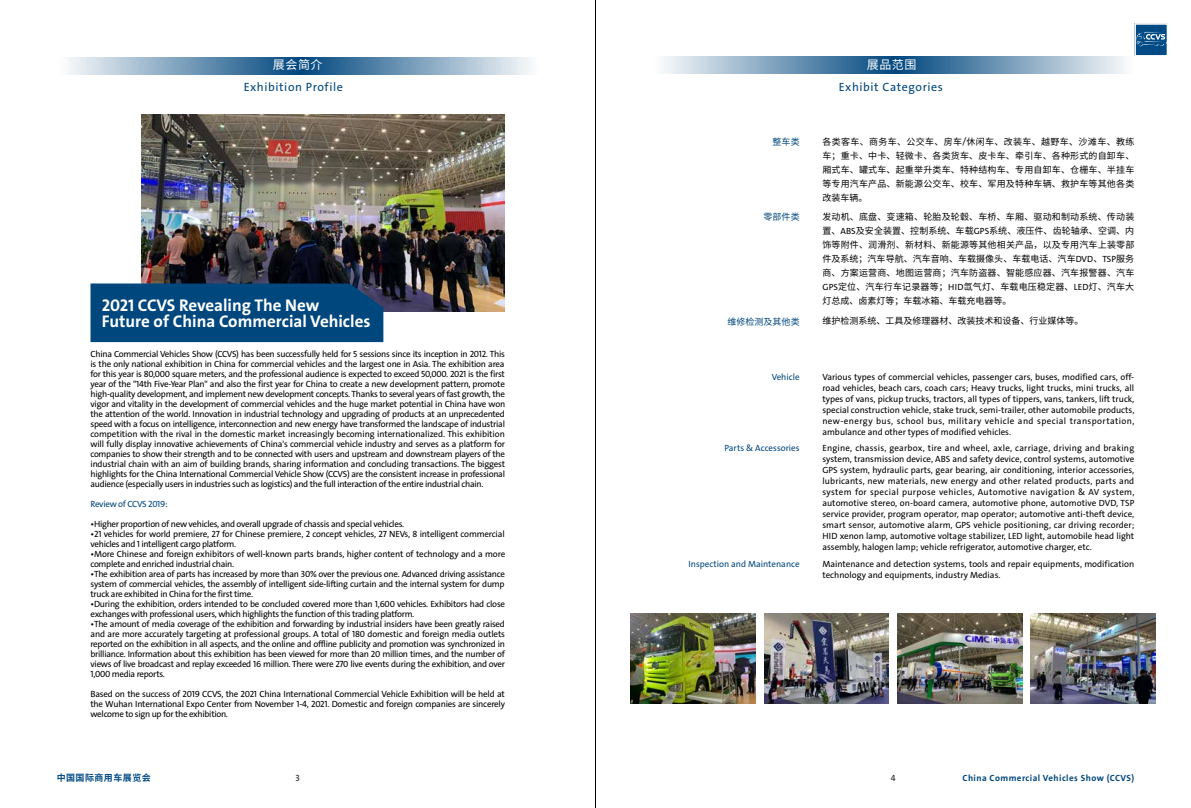
<style>
.page{position:relative;width:1191px;height:808px;background:#fff}
.page>*{position:absolute;margin:0;border:0;box-sizing:border-box;transform-origin:0 0}
.t1{font:17px/16px "The Sans LP7 Bld";color:#fff}
.t2{font:12px "The Sans LP5 Plain";letter-spacing:.05em;color:#00477e}
.t3{font:12px "Source Han Sans CN";letter-spacing:.05em;color:#fff}
.t4{font:9px/10px "The Sans LP5 Plain";letter-spacing:-.025em;color:#000;text-align:justify}
.t5{font:9px/14px "Source Han Sans CN";letter-spacing:.02em;color:#000;text-align:justify}
.t6{font:9px/11px "The Sans LP5 Plain";color:#000}
.t7{font:9px "The Sans LP5 Plain";color:#00477e}
.t8{font:9px "The Sans LP7 Bld";letter-spacing:.05em;color:#00477e}
.t9{font:9px "Source Han Sans CN";color:#000}
.t10{font:9px "The Sans LP5 Plain";letter-spacing:-.035em;color:#00477e}
.t11{font:9px "Source Han Sans CN";color:#00477e}
.t12{font:700 9px "Source Han Sans CN";letter-spacing:.05em;color:#004a85}
.t13{font:9px "The Sans LP5 Plain";color:#1f1e1d}
.s1{font-family:"The Sans LP5 Plain"}
</style>
<div class="page">
<div style="left:1134px;top:23px;width:33px;height:33px;background:#004a85"></div>
<div style="left:1134px;top:23px;width:34px;height:34px;border:2px solid #fff"></div>
<svg style="left:1136px;top:32px;width:30px;height:14px"></svg>
<hr style="left:595px;top:0;width:1px;height:808px;background:#000">
<svg style="left:69px;top:57px;width:461px;height:17px;background:#7a9ebb"></svg>
<svg style="left:664px;top:57px;width:461px;height:17px;background:#7a9ebb"></svg>
<img style="left:141px;top:115px;width:364px;height:197px">
<div style="left:90px;top:283px;width:293px;height:59px;background:#00477e"></div>
<img style="left:631px;top:613px;width:124px;height:91px">
<img style="left:764px;top:613px;width:125px;height:91px">
<img style="left:897px;top:613px;width:125px;height:91px">
<img style="left:1030px;top:613px;width:125px;height:91px">
<h2 class="t3" style="left:273px;top:58px;width:51px">展会简介</h2>
<h2 class="t3" style="left:866px;top:58px;width:51px">展品范围</h2>
<h2 class="t2" style="left:244px;top:79px;width:101px">Exhibition Profile</h2>
<h2 class="t2" style="left:839px;top:79px;width:106px">Exhibit Categories</h2>
<h1 class="t1" style="left:102px;top:297px;width:270px">2021 CCVS Revealing The New<br>Future of China Commercial Vehicles</h1>
<p class="t4" style="left:90px;top:349px;width:416px">China Commercial Vehicles Show (CCVS) has been successfully held for 5 sessions since its inception in 2012. This is the only national exhibition in China for commercial vehicles and the largest one in Asia. The exhibition area for this year is 80,000 square meters, and the professional audience is expected to exceed 50,000. 2021 is the first year of the "14th Five-Year Plan" and also the first year for China to create a new development pattern, promote high-quality development, and implement new development concepts. Thanks to several years of fast growth, the vigor and vitality in the development of commercial vehicles and the huge market potential in China have won the attention of the world. Innovation in industrial technology and upgrading of products at an unprecedented speed with a focus on intelligence, interconnection and new energy have transformed the landscape of industrial competition with the rival in the domestic market increasingly becoming internationalized. This exhibition will fully display innovative achievements of China's commercial vehicle industry and serves as a platform for companies to show their strength and to be connected with users and upstream and downstream players of the industrial chain with an aim of building brands, sharing information and concluding transactions. The biggest highlights for the China International Commercial Vehicle Show (CCVS) are the consistent increase in professional audience (especially users in industries such as logistics) and the full interaction of the entire industrial chain.</p>
<p class="t10" style="left:90px;top:498px;width:79px">Review of CCVS 2019:</p>
<p class="t4" style="left:90px;top:519px;width:315px">•Higher proportion of new vehicles, and overall upgrade of chassis and special vehicles.</p>
<p class="t4" style="left:90px;top:529px;width:416px">•21 vehicles for world premiere, 27 for Chinese premiere, 2 concept vehicles, 27 NEVs, 8 intelligent commercial vehicles and 1 intelligent cargo platform.</p>
<p class="t4" style="left:90px;top:549px;width:416px">•More Chinese and foreign exhibitors of well-known parts brands, higher content of technology and a more complete and enriched industrial chain.</p>
<p class="t4" style="left:90px;top:569px;width:416px">•The exhibition area of parts has increased by more than 30% over the previous one. Advanced driving assistance system of commercial vehicles, the assembly of intelligent side-lifting curtain and the internal system for dump truck are exhibited in China for the first time.</p>
<p class="t4" style="left:90px;top:599px;width:416px">•During the exhibition, orders intended to be concluded covered more than 1,600 vehicles. Exhibitors had close exchanges with professional users, which highlights the function of this trading platform.</p>
<p class="t4" style="left:90px;top:619px;width:416px">•The amount of media coverage of the exhibition and forwarding by industrial insiders have been greatly raised and are more accurately targeting at professional groups. A total of 180 domestic and foreign media outlets reported on the exhibition in all aspects, and the online and offline publicity and promotion was synchronized in brilliance. Information about this exhibition has been viewed for more than 20 million times, and the number of views of live broadcast and replay exceeded 16 million. There were 270 live events during the exhibition, and over 1,000 media reports.</p>
<p class="t4" style="left:90px;top:689px;width:416px">Based on the success of 2019 CCVS, the 2021 China International Commercial Vehicle Exhibition will be held at the Wuhan International Expo Center from November 1-4, 2021. Domestic and foreign companies are sincerely welcome to sign up for the exhibition.</p>
<p class="t11" style="left:772px;top:136px;width:28px">整车类</p>
<p class="t11" style="left:763px;top:212px;width:37px">零部件类</p>
<p class="t11" style="left:727px;top:316px;width:73px">维修检测及其他类</p>
<p class="t7" style="left:771px;top:371px;width:29px">Vehicle</p>
<p class="t7" style="left:724px;top:442px;width:77px">Parts &amp; Accessories</p>
<p class="t7" style="left:688px;top:558px;width:113px">Inspection and Maintenance</p>
<p class="t5" style="left:822px;top:135px;width:313px">各类客车、商务车、公交车、房车<span class="s1">/</span>休闲车、改装车、越野车、沙滩车、教练车；重卡、中卡、轻微卡、各类货车、皮卡车、牵引车、各种形式的自卸车、厢式车、罐式车、起重举升类车、特种结构车、专用自卸车、仓栅车、半挂车等专用汽车产品、新能源公交车、校车、军用及特种车辆、救护车等其他各类改装车辆。</p>
<p class="t5" style="left:822px;top:210px;width:313px">发动机、底盘、变速箱、轮胎及轮毂、车桥、车厢、驱动和制动系统、传动装置、<span class="s1">ABS</span>及安全装置、控制系统、车载<span class="s1">GPS</span>系统、液压件、齿轮轴承、空调、内饰等附件、润滑剂、新材料、新能源等其他相关产品，以及专用汽车上装零部件及系统；汽车导航、汽车音响、车载摄像头、车载电话、汽车<span class="s1">DVD</span>、<span class="s1">TSP</span>服务商、方案运营商、地图运营商；汽车防盗器、智能感应器、汽车报警器、汽车<span class="s1">GPS</span>定位、汽车行车记录器等；<span class="s1">HID</span>氙气灯、车载电压稳定器、<span class="s1">LED</span>灯、汽车大灯总成、卤素灯等；车载冰箱、车载充电器等。</p>
<p class="t9" style="left:822px;top:316px;width:262px">维护检测系统、工具及修理器材、改装技术和设备、行业媒体等。</p>
<p class="t4" style="left:822px;top:371px;width:313px;line-height:11px">Various types of commercial vehicles, passenger cars, buses, modified cars, off&shy;road vehicles, beach cars, coach cars; Heavy trucks, light trucks, mini trucks, all types of vans, pickup trucks, tractors, all types of tippers, vans, tankers, lift truck, special construction vehicle, stake truck, semi-trailer, other automobile products, new-energy bus, school bus, military vehicle and special transportation, ambulance and other types of modified vehicles.</p>
<p class="t4" style="left:822px;top:443px;width:313px;line-height:11px">Engine, chassis, gearbox, tire and wheel, axle, carriage, driving and braking system, transmission device, ABS and safety device, control systems, automotive GPS system, hydraulic parts, gear bearing, air conditioning, interior accessories, lubricants, new materials, new energy and other related products, parts and system for special purpose vehicles, Automotive navigation &amp; AV system, automotive stereo, on-board camera, automotive phone, automotive DVD, TSP service provider, program operator, map operator; automotive anti-theft device, smart sensor, automotive alarm, GPS vehicle positioning, car driving recorder; HID xenon lamp, automotive voltage stabilizer, LED light, automobile head light assembly, halogen lamp; vehicle refrigerator, automotive charger, etc.</p>
<p class="t6" style="left:822px;top:559px;width:313px">Maintenance and detection systems, tools and repair equipments, modification technology and equipments, industry Medias.</p>
<p class="t12" style="left:57px;top:773px;width:96px">中国国际商用车展览会</p>
<p class="t13" style="left:295px;top:772px;width:6px">3</p>
<p class="t13" style="left:890px;top:772px;width:6px">4</p>
<p class="t8" style="left:962px;top:772px;width:173px">China Commercial Vehicles Show (CCVS)</p>
</div>
